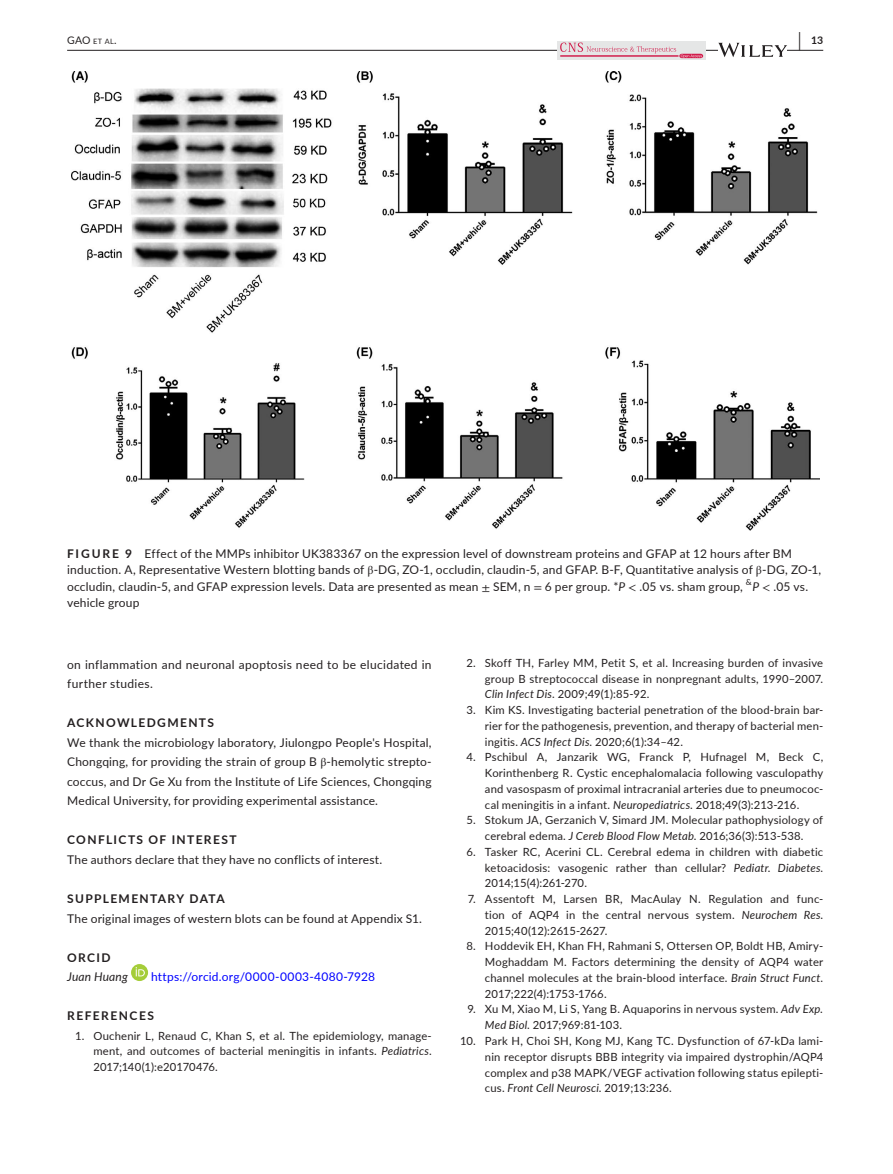
<style>
.page{position:relative;width:893px;height:1174px;background:#fff}
.page>*{position:absolute;margin:0;border:0;box-sizing:border-box;transform-origin:0 0}
.t1{font:700 19.5px "Lato";color:#231f20;scale:.48 1}
.t2{font:12px/19.5px "Lato";letter-spacing:.015em;color:#231f20}
.t3{font:700 12px "Lato";letter-spacing:.115em;color:#231f20}
.t4{font:12px "Lato";letter-spacing:.02em;color:#00f}
.t5{font:italic 12px "Lato";letter-spacing:.015em;color:#231f20}
.t6{font:11.25px/15.8px "Lato";letter-spacing:.015em;color:#231f20;text-align:justify}
.t7{font:10.5px "Lato";color:#231f20}
.t8{font:700 10.5px "Lato";color:#231f20}
.t9{font:8.4px "Lato";color:#231f20}
.s1{font-size:7.35px}
.s2{font-weight:700}
.s3{font-family:"STIX"}
.s4{font-style:italic}
</style>
<div class="page">
<hr style="left:67px;top:50px;width:756px;height:1px;background:#231f20">
<div style="left:557px;top:41px;width:149px;height:19px;background:#e5e6e6"></div>
<hr style="left:679px;top:54px;width:24px;height:4px;background:#d11c4b;border-radius:2px">
<svg style="left:560px;top:43px;width:142px;height:15px"></svg>
<svg style="left:718px;top:43px;width:69px;height:14px"></svg>
<svg style="left:131px;top:964px;width:17px;height:17px"></svg>
<svg style="left:136px;top:967px;width:9px;height:9px"></svg>
<img style="left:71px;top:72px;width:748px;height:458px">
<h1 class="t1" style="left:798px;top:25px;width:7px">|</h1>
<p class="t7" style="left:67px;top:33px;width:51px">GAO <span class="s1">et al</span>.</p>
<p class="t8" style="left:811px;top:33px;width:14px">13</p>
<p class="t2" style="left:67px;top:544px;width:756px;line-height:16.5px"><span class="s2">FIGURE 9</span> Effect of the MMPs inhibitor UK383367 on the expression level of downstream proteins and GFAP at 12 hours after BM induction. A, Representative Western blotting bands of <span class="s3">β</span>-DG, ZO-1, occludin, claudin-5, and GFAP. B-F, Quantitative analysis of <span class="s3">β</span>-DG, ZO-1, occludin, claudin-5, and GFAP expression levels. Data are presented as mean <span class="s3">±</span> SEM, n <span class="s3">=</span> 6 per group. *<span class="s4">P</span> <span class="s3">&lt;</span> .05 vs. sham group,</p>
<p class="t9" style="left:746px;top:576px;width:7px">&amp;</p>
<p class="t2" style="left:752px;top:576px;width:57px"><span class="s4">P</span> <span class="s3">&lt;</span> .05 vs.</p>
<p class="t2" style="left:67px;top:592px;width:74px">vehicle group</p>
<p class="t2" style="left:67px;top:654px;width:366px">on inflammation and neuronal apoptosis need to be elucidated in further studies.</p>
<p class="t3" style="left:67px;top:714px;width:148px">ACKNOWLEDGMENTS</p>
<p class="t2" style="left:67px;top:732px;width:366px;text-align:justify">We thank the microbiology laboratory, Jiulongpo People's Hospital, Chongqing, for providing the strain of group B <span class="s3">β</span>-hemolytic strepto&shy;coccus, and Dr Ge Xu from the Institute of Life Sciences, Chongqing Medical University, for providing experimental assistance.</p>
<p class="t3" style="left:67px;top:831px;width:171px">CONFLICTS OF INTEREST</p>
<p class="t2" style="left:67px;top:849px;width:317px">The authors declare that they have no conflicts of interest.</p>
<p class="t3" style="left:67px;top:889px;width:159px">SUPPLEMENTARY DATA</p>
<p class="t2" style="left:67px;top:908px;width:356px">The original images of western blots can be found at Appendix S1.</p>
<p class="t3" style="left:67px;top:948px;width:45px">ORCID</p>
<p class="t5" style="left:67px;top:968px;width:62px">Juan Huang</p>
<p class="t4" style="left:151px;top:968px;width:225px">https://orcid.org/0000-0003-4080-7928</p>
<p class="t3" style="left:67px;top:1006px;width:88px">REFERENCES</p>
<p class="t6" style="left:93px;top:1027px;width:340px;text-indent:-18px">1. Ouchenir L, Renaud C, Khan S, et al. The epidemiology, manage&shy;ment, and outcomes of bacterial meningitis in infants. <span class="s4">Pediatrics</span>.<br>2017;140(1):e20170476.</p>
<p class="t6" style="left:485px;top:654px;width:340px;text-indent:-18px">2. Skoff TH, Farley MM, Petit S, et al. Increasing burden of invasive group B streptococcal disease in nonpregnant adults, 1990–2007.<br><span class="s4">Clin Infect Dis</span>. 2009;49(1):85-92.</p>
<p class="t6" style="left:485px;top:701px;width:340px;text-indent:-18px">3. Kim KS. Investigating bacterial penetration of the blood-brain bar&shy;rier for the pathogenesis, prevention, and therapy of bacterial men&shy;ingitis. <span class="s4">ACS Infect Dis</span>. 2020;6(1):34–42.</p>
<p class="t6" style="left:485px;top:749px;width:340px;text-indent:-18px">4. Pschibul A, Janzarik WG, Franck P, Hufnagel M, Beck C, Korinthenberg R. Cystic encephalomalacia following vasculopathy and vasospasm of proximal intracranial arteries due to pneumococ&shy;cal meningitis in a infant. <span class="s4">Neuropediatrics</span>. 2018;49(3):213-216.</p>
<p class="t6" style="left:467px;top:812px;width:358px;text-align:center">5. Stokum JA, Gerzanich V, Simard JM. Molecular pathophysiology of cerebral edema. <span class="s4">J Cereb Blood Flow Metab</span>. 2016;36(3):513-538.</p>
<p class="t6" style="left:485px;top:843px;width:340px;text-indent:-18px">6. Tasker RC, Acerini CL. Cerebral edema in children with diabetic ketoacidosis: vasogenic rather than cellular? <span class="s4">Pediatr. Diabetes</span>.<br>2014;15(4):261-270.</p>
<p class="t6" style="left:485px;top:890px;width:340px;text-indent:-17px">7. Assentoft M, Larsen BR, MacAulay N. Regulation and func&shy;tion of AQP4 in the central nervous system. <span class="s4">Neurochem Res</span>.<br>2015;40(12):2615-2627.</p>
<p class="t6" style="left:485px;top:938px;width:340px;text-indent:-18px">8. Hoddevik EH, Khan FH, Rahmani S, Ottersen OP, Boldt HB, Amiry-Moghaddam M. Factors determining the density of AQP4 water channel molecules at the brain-blood interface. <span class="s4">Brain Struct Funct</span>.<br>2017;222(4):1753-1766.</p>
<p class="t6" style="left:485px;top:1001px;width:340px;text-indent:-17px">9. Xu M, Xiao M, Li S, Yang B. Aquaporins in nervous system. <span class="s4">Adv Exp.<br>Med Biol</span>. 2017;969:81-103.</p>
<p class="t6" style="left:485px;top:1032px;width:340px;text-indent:-25px">10. Park H, Choi SH, Kong MJ, Kang TC. Dysfunction of 67-kDa lami&shy;nin receptor disrupts BBB integrity via impaired dystrophin/AQP4 complex and p38 MAPK/VEGF activation following status epilepti&shy;cus. <span class="s4">Front Cell Neurosci</span>. 2019;13:236.</p>
</div>
